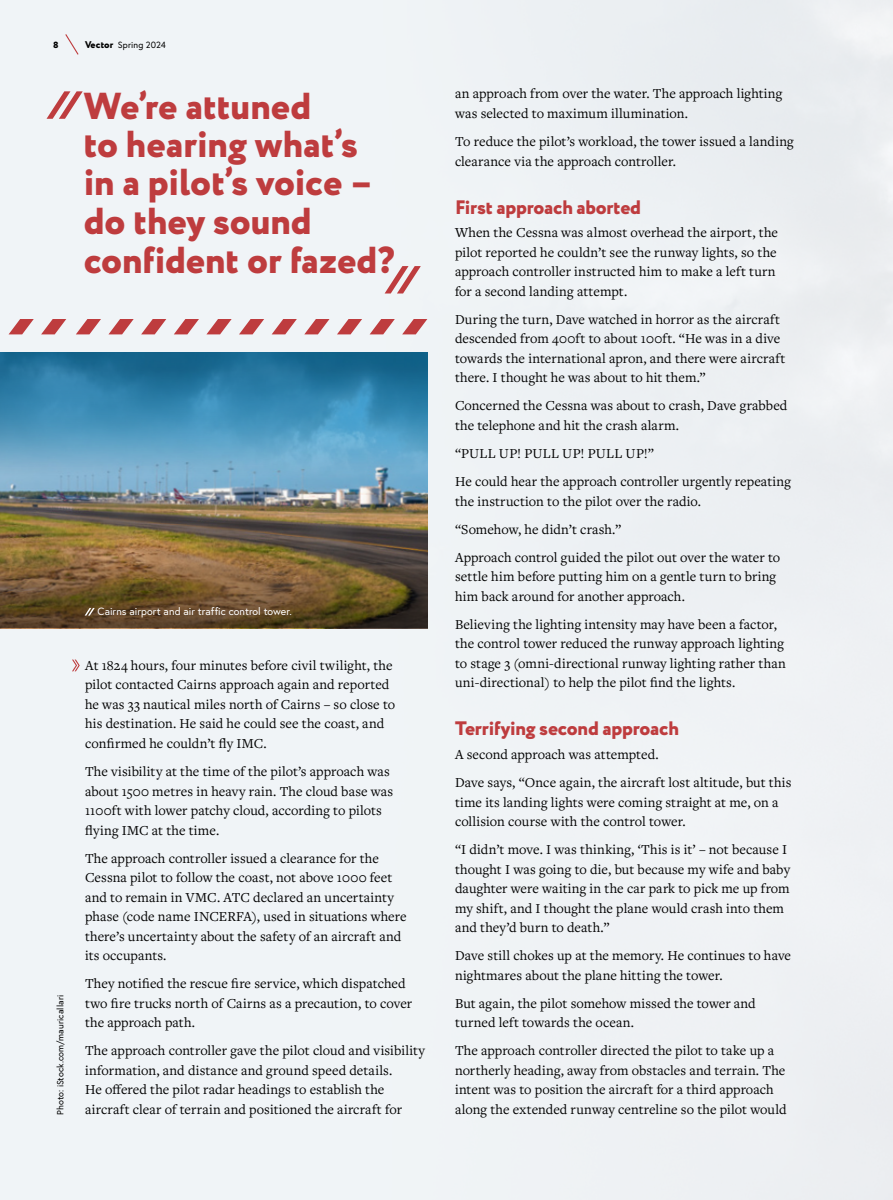
<style>
.page{position:relative;width:893px;height:1200px;background:#fff}
.page>*{position:absolute;margin:0;border:0;box-sizing:border-box;transform-origin:0 0}
.Pullquote{font:800 37.5px/38.4px "Circe";color:#be3c3e}
.t1{font:800 19.5px "Circe";letter-spacing:-.01em;color:#be3c3e}
.Body{font:14.25px/19.5px "Freight Text Pro";letter-spacing:.005em;color:#000}
.t2{font:10.5px "Europa";letter-spacing:.005em;color:#fff}
.Credit_White{font:9px "Europa";letter-spacing:.01em;color:#000}
.t3{font:800 9px "Circe";color:#000}
.s1{font-family:"Circe";font-weight:800;font-size:9.75px}
</style>
<div class="page">
<div style="left:0;top:0;width:893px;height:1199px;background:#f0f3f6"></div>
<svg style="left:41px;top:319px;width:25px;height:15px"></svg>
<svg style="left:9px;top:319px;width:25px;height:15px"></svg>
<svg style="left:76px;top:319px;width:156px;height:15px"></svg>
<svg style="left:402px;top:319px;width:25px;height:15px"></svg>
<svg style="left:239px;top:319px;width:156px;height:15px"></svg>
<svg style="left:47px;top:91px;width:36px;height:28px"></svg>
<svg style="left:385px;top:266px;width:36px;height:27px"></svg>
<img style="left:0;top:352px;width:427px;height:172px">
<svg style="left:0;top:524px;width:427px;height:104px;background:#705733"></svg>
<svg style="left:85px;top:607px;width:10px;height:8px"></svg>
<svg style="left:72px;top:659px;width:8px;height:12px"></svg>
<svg style="left:64px;top:33px;width:16px;height:23px"></svg>
<p class="t3" style="left:53px;top:38px;width:7px">8</p>
<p class="Credit_White" style="left:85px;top:39px;width:82px"><span class="s1">Vector</span> Spring 2024</p>
<p class="Pullquote" style="left:84px;top:89px;width:313px">We’re attuned<br>to hearing what’s in a pilot’s voice – do they sound confident or fazed?</p>
<p class="Credit_White" style="left:54px;top:1114px;width:121px;rotate:-90deg">Photo: iStock.com/mauricallari</p>
<p class="t2" style="left:98px;top:604px;width:196px">Cairns airport and air traffic control tower.</p>
<p class="Body" style="left:85px;top:655px;width:312px">At 1824 hours, four minutes before civil twilight, the pilot contacted Cairns approach again and reported he was 33 nautical miles north of Cairns – so close to his destination. He said he could see the coast, and confirmed he couldn’t fly IMC.</p>
<p class="Body" style="left:85px;top:761px;width:310px">The visibility at the time of the pilot’s approach was about 1500 metres in heavy rain. The cloud base was 1100ft with lower patchy cloud, according to pilots flying IMC at the time.</p>
<p class="Body" style="left:85px;top:847px;width:323px">The approach controller issued a clearance for the Cessna pilot to follow the coast, not above 1000 feet and to remain in VMC. ATC declared an uncertainty phase (code name INCERFA), used in situations where there’s uncertainty about the safety of an aircraft and its occupants.</p>
<p class="Body" style="left:85px;top:973px;width:329px">They notified the rescue fire service, which dispatched two fire trucks north of Cairns as a precaution, to cover the approach path.</p>
<p class="Body" style="left:85px;top:1040px;width:341px">The approach controller gave the pilot cloud and visibility information, and distance and ground speed details.<br>He offered the pilot radar headings to establish the aircraft clear of terrain and positioned the aircraft for</p>
<p class="Body" style="left:455px;top:84px;width:329px">an approach from over the water. The approach lighting was selected to maximum illumination.</p>
<p class="Body" style="left:455px;top:131px;width:340px">To reduce the pilot’s workload, the tower issued a landing clearance via the approach controller.</p>
<h2 class="t1" style="left:455px;top:193px;width:188px">First approach aborted</h2>
<p class="Body" style="left:455px;top:222px;width:325px">When the Cessna was almost overhead the airport, the pilot reported he couldn’t see the runway lights, so the approach controller instructed him to make a left turn for a second landing attempt.</p>
<p class="Body" style="left:455px;top:309px;width:332px">During the turn, Dave watched in horror as the aircraft descended from 400ft to about 100ft. “He was in a dive towards the international apron, and there were aircraft there. I thought he was about to hit them.”</p>
<p class="Body" style="left:455px;top:395px;width:334px">Concerned the Cessna was about to crash, Dave grabbed the telephone and hit the crash alarm.</p>
<p class="Body" style="left:455px;top:443px;width:201px">“PULL UP! PULL UP! PULL UP!”</p>
<p class="Body" style="left:455px;top:471px;width:337px">He could hear the approach controller urgently repeating the instruction to the pilot over the radio.</p>
<p class="Body" style="left:455px;top:518px;width:168px">“Somehow, he didn’t crash.”</p>
<p class="Body" style="left:455px;top:546px;width:327px">Approach control guided the pilot out over the water to settle him before putting him on a gentle turn to bring him back around for another approach.</p>
<p class="Body" style="left:455px;top:613px;width:332px">Believing the lighting intensity may have been a factor, the control tower reduced the runway approach lighting to stage 3 (omni-directional runway lighting rather than uni-directional) to help the pilot find the lights.</p>
<h2 class="t1" style="left:455px;top:715px;width:225px">Terrifying second approach</h2>
<p class="Body" style="left:455px;top:744px;width:205px">A second approach was attempted.</p>
<p class="Body" style="left:455px;top:772px;width:338px">Dave says, “Once again, the aircraft lost altitude, but this time its landing lights were coming straight at me, on a collision course with the control tower.</p>
<p class="Body" style="left:455px;top:839px;width:337px">“I didn’t move. I was thinking, ‘This is it’ – not because I thought I was going to die, but because my wife and baby daughter were waiting in the car park to pick me up from my shift, and I thought the plane would crash into them and they’d burn to death.”</p>
<p class="Body" style="left:455px;top:945px;width:338px">Dave still chokes up at the memory. He continues to have nightmares about the plane hitting the tower.</p>
<p class="Body" style="left:455px;top:992px;width:302px">But again, the pilot somehow missed the tower and turned left towards the ocean.</p>
<p class="Body" style="left:455px;top:1040px;width:333px">The approach controller directed the pilot to take up a northerly heading, away from obstacles and terrain. The intent was to position the aircraft for a third approach along the extended runway centreline so the pilot would</p>
</div>
